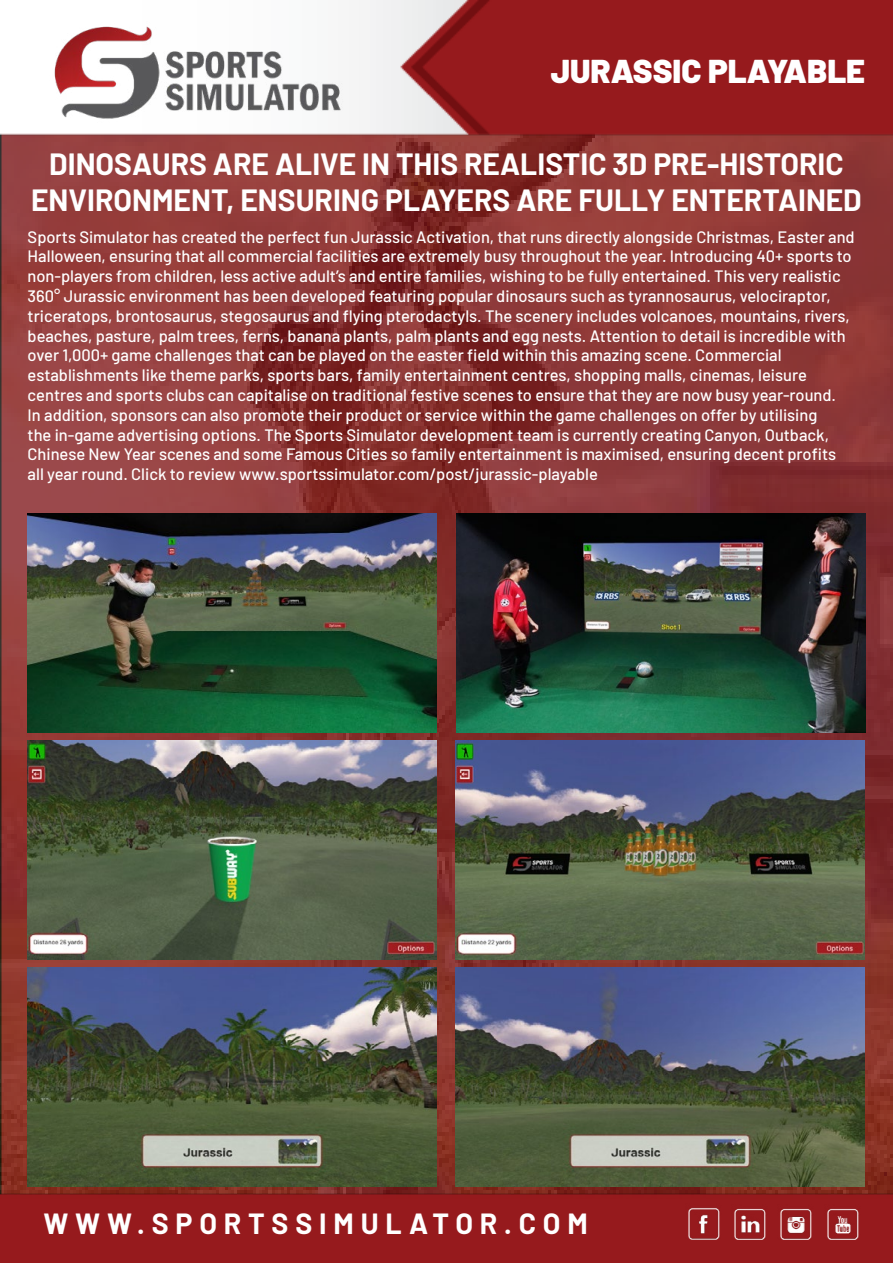
<style>
.page{position:relative;width:893px;height:1263px;background:#fff}
.page>*{position:absolute;margin:0;border:0;box-sizing:border-box;transform-origin:0 0}
.t1{font:900 33px "Barlow";color:#fff}
.t2{font:700 30px/36px "Barlow";color:#fff;text-align:center}
.t3{font:700 28.5px "Barlow";letter-spacing:.24em;color:#fff}
.t4{font:500 16.5px/19.8px "Barlow";color:#fff}
</style>
<div class="page">
<img style="left:0;top:0;width:892px;height:1263px">
<img style="left:28px;top:514px;width:409px;height:219px">
<img style="left:26px;top:21px;width:330px;height:101px">
<img style="left:28px;top:741px;width:408px;height:219px">
<img style="left:28px;top:967px;width:409px;height:219px">
<img style="left:456px;top:514px;width:409px;height:219px">
<img style="left:456px;top:741px;width:409px;height:219px">
<img style="left:456px;top:967px;width:409px;height:219px">
<img style="left:685px;top:1204px;width:37px;height:38px">
<img style="left:731px;top:1204px;width:37px;height:38px">
<img style="left:778px;top:1204px;width:37px;height:38px">
<img style="left:824px;top:1204px;width:37px;height:39px">
<h1 class="t1" style="left:551px;top:46px;width:316px">JURASSIC PLAYABLE</h1>
<h2 class="t2" style="left:31px;top:144px;width:832px">DINOSAURS ARE ALIVE IN THIS REALISTIC 3D PRE-HISTORIC<br>ENVIRONMENT, ENSURING PLAYERS ARE FULLY ENTERTAINED</h2>
<p class="t4" style="left:28px;top:225px;width:828px">Sports Simulator has created the perfect fun Jurassic Activation, that runs directly alongside Christmas, Easter and Halloween, ensuring that all commercial facilities are extremely busy throughout the year. Introducing 40+ sports to non-players from children, less active adult’s and entire families, wishing to be fully entertained. This very realistic 360° Jurassic environment has been developed featuring popular dinosaurs such as tyrannosaurus, velociraptor, triceratops, brontosaurus, stegosaurus and flying pterodactyls. The scenery includes volcanoes, mountains, rivers, beaches, pasture, palm trees, ferns, banana plants, palm plants and egg nests. Attention to detail is incredible with over 1,000+ game challenges that can be played on the easter field within this amazing scene. Commercial establishments like theme parks, sports bars, family entertainment centres, shopping malls, cinemas, leisure centres and sports clubs can capitalise on traditional festive scenes to ensure that they are now busy year-round.<br>In addition, sponsors can also promote their product or service within the game challenges on offer by utilising<br>the in-game advertising options. The Sports Simulator development team is currently creating Canyon, Outback, Chinese New Year scenes and some Famous Cities so family entertainment is maximised, ensuring decent profits all year round. Click to review www.sportssimulator.com/post/jurassic-playable</p>
<h3 class="t3" style="left:43px;top:1202px;width:546px">WWW.SPORTSSIMULATOR.COM</h3>
</div>
